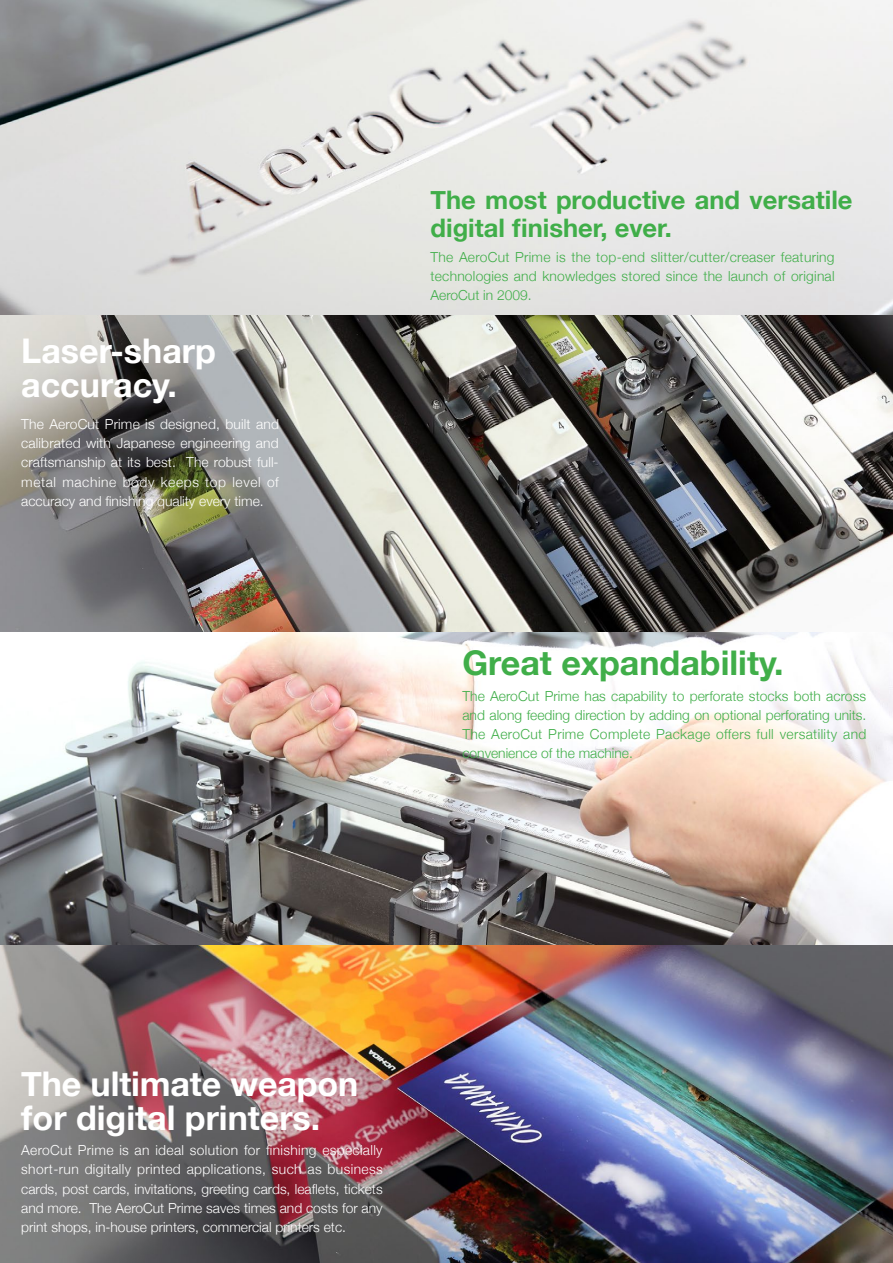
<style>
.page{position:relative;width:893px;height:1263px;background:#fff}
.page>*{position:absolute;margin:0;border:0;box-sizing:border-box;transform-origin:0 0}
.t1{font:700 34.05px "Helvetica Neue";color:#fff}
.t2{font:700 34.05px "Helvetica Neue";color:#40ae49}
.t3{font:700 25.5px/27.6px "Helvetica Neue";color:#40ae49}
.t4{font:300 13.8px/19.2px "Helvetica Neue";color:#fff;text-align:justify}
.t5{font:300 13.8px/19.2px "Helvetica Neue";letter-spacing:.015em;color:#40ae49;text-align:justify}
</style>
<div class="page">
<img style="left:0;top:0;width:893px;height:1263px">
<div style="left:446px;top:0;width:447px;height:316px;background:#eaeae8"></div>
<p class="t1" style="left:21px;top:324px;width:196px">Laser-sharp</p>
<p class="t1" style="left:21px;top:358px;width:157px">accuracy.</p>
<p class="t4" style="left:21px;top:414px;width:259px">The AeroCut Prime is designed, built and calibrated with Japanese engineering and craftsmanship at its best. The robust full&shy;metal machine body keeps top level of accuracy and finishing quality every time.</p>
<p class="t3" style="left:431px;top:187px;width:423px">The most productive and versatile digital finisher, ever.</p>
<p class="t5" style="left:431px;top:247px;width:406px">The AeroCut Prime is the top-end slitter/cutter/creaser featuring technologies and knowledges stored since the launch of original AeroCut in 2009.</p>
<p class="t2" style="left:462px;top:636px;width:323px">Great expandability.</p>
<p class="t5" style="left:462px;top:685px;width:406px">The AeroCut Prime has capability to perforate stocks both across and along feeding direction by adding on optional perforating units.<br>The AeroCut Prime Complete Package offers full versatility and convenience of the machine.</p>
<p class="t1" style="left:21px;top:1057px;width:338px">The ultimate weapon</p>
<p class="t1" style="left:21px;top:1091px;width:301px">for digital printers.</p>
<p class="t4" style="left:21px;top:1140px;width:363px">AeroCut Prime is an ideal solution for finishing especially short-run digitally printed applications, such as business cards, post cards, invitations, greeting cards, leaflets, tickets and more. The AeroCut Prime saves times and costs for any print shops, in-house printers, commercial printers etc.</p>
</div>
